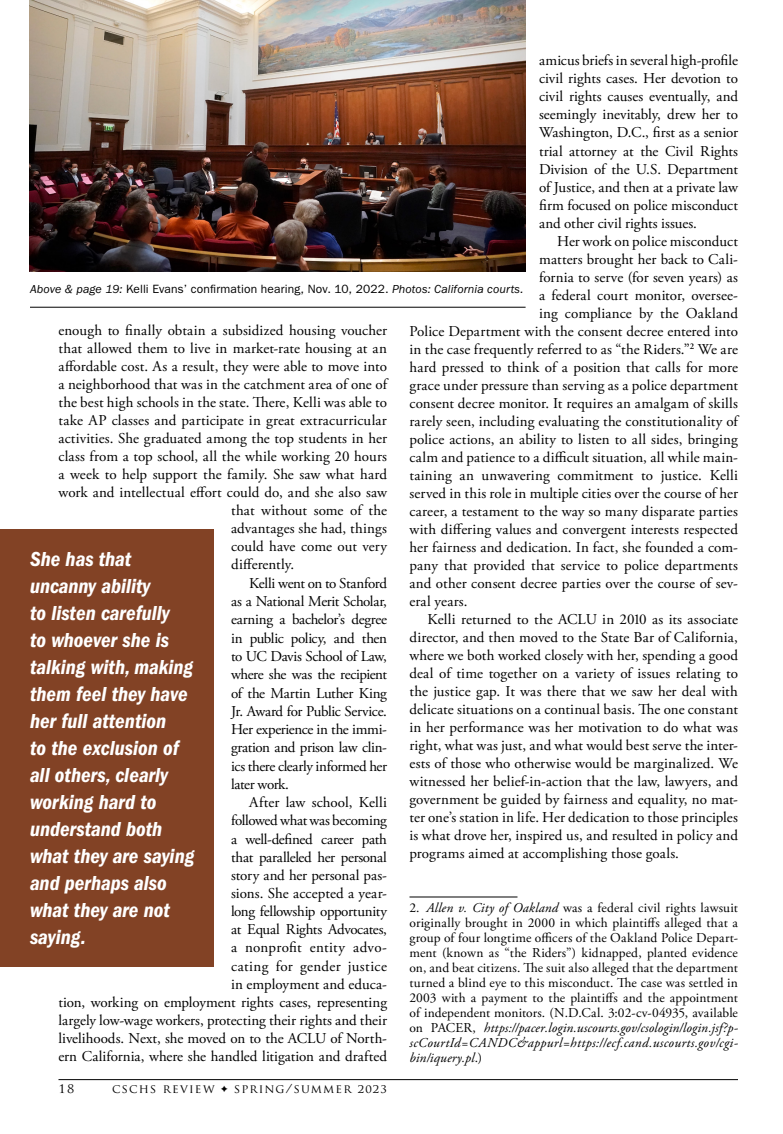
<style>
.page{position:relative;width:783px;height:1134px;background:#fff}
.page>*{position:absolute;margin:0;border:0;box-sizing:border-box;transform-origin:0 0}
.t1{font:21px/27px "ITC Franklin Gothic Std Dm Cd It";color:#fff}
.t2{font:15px/18.1px "Adobe Garamond Pro";letter-spacing:-.005em;color:#000;text-align:justify}
.t3{font:15px "Adobe Garamond Pro";letter-spacing:-.025em;color:#000}
.t4{font:15px "Adobe Garamond Pro";letter-spacing:-.035em;color:#000}
.t5{font:13.5px/15px "Adobe Garamond Pro";color:#000;text-align:justify}
.t6{font:13.5px "Trajan Pro";color:#000}
.t7{font:12px "ITC Franklin Gothic Std";letter-spacing:.01em;color:#000}
.t8{font:12px "Trajan Pro";letter-spacing:.1em;color:#000}
.s1{font-style:italic}
</style>
<div class="page">
<hr style="left:410px;top:897px;width:108px;height:1px;background:#000">
<img style="left:29px;top:0;width:497px;height:272px">
<div style="left:0;top:529px;width:213px;height:438px;background:#824225"></div>
<hr style="left:30px;top:307px;width:496px;height:1px;background:#000">
<hr style="left:58px;top:1079px;width:680px;height:1px;background:#000">
<p class="t2" style="left:539px;top:52px;width:200px">amicus briefs in several high-profile civil rights cases. Her devotion to civil rights causes eventually, and seemingly inevitably, drew her to Washington, D.C., first as a senior trial attorney at the Civil Rights Division of the U.S. Department of Justice, and then at a private law firm focused on police misconduct and other civil rights issues.</p>
<p class="t2" style="left:557px;top:233px;width:182px">Her work on police misconduct</p>
<p class="t2" style="left:539px;top:251px;width:200px">matters brought her back to Cali-</p>
<p class="t2" style="left:539px;top:269px;width:200px">fornia to serve (for seven years) as</p>
<p class="t2" style="left:539px;top:287px;width:200px">a federal court monitor, oversee-</p>
<p class="t2" style="left:539px;top:305px;width:200px">ing compliance by the Oakland</p>
<p class="t2" style="left:410px;top:323px;width:330px">Police Department with the consent decree entered into</p>
<p class="t2" style="left:410px;top:341px;width:330px">in the case frequently referred to as “the Riders.”<sup>2</sup> We are</p>
<p class="t2" style="left:410px;top:359px;width:330px">hard pressed to think of a position that calls for more</p>
<p class="t2" style="left:410px;top:377px;width:330px">grace under pressure than serving as a police department</p>
<p class="t2" style="left:410px;top:395px;width:330px">consent decree monitor. It requires an amalgam of skills</p>
<p class="t2" style="left:410px;top:413px;width:332px">rarely seen, including evaluating the constitutionality of</p>
<p class="t2" style="left:410px;top:431px;width:330px">police actions, an ability to listen to all sides, bringing</p>
<p class="t2" style="left:410px;top:449px;width:330px">calm and patience to a difficult situation, all while main-</p>
<p class="t2" style="left:410px;top:467px;width:330px">taining an unwavering commitment to justice. Kelli</p>
<p class="t2" style="left:410px;top:485px;width:330px">served in this role in multiple cities over the course of her</p>
<p class="t2" style="left:410px;top:503px;width:330px">career, a testament to the way so many disparate parties</p>
<p class="t2" style="left:410px;top:521px;width:330px">with differing values and convergent interests respected</p>
<p class="t2" style="left:410px;top:539px;width:330px">her fairness and dedication. In fact, she founded a com-</p>
<p class="t2" style="left:410px;top:557px;width:330px">pany that provided that service to police departments</p>
<p class="t2" style="left:410px;top:575px;width:330px">and other consent decree parties over the course of sev-</p>
<p class="t2" style="left:410px;top:593px;width:60px">eral years.</p>
<p class="t2" style="left:428px;top:611px;width:312px">Kelli returned to the ACLU in 2010 as its associate</p>
<p class="t2" style="left:410px;top:629px;width:330px">director, and then moved to the State Bar of California,</p>
<p class="t2" style="left:410px;top:647px;width:330px">where we both worked closely with her, spending a good</p>
<p class="t2" style="left:410px;top:665px;width:330px">deal of time together on a variety of issues relating to</p>
<p class="t2" style="left:410px;top:683px;width:330px">the justice gap. It was there that we saw her deal with</p>
<p class="t2" style="left:410px;top:701px;width:330px">delicate situations on a continual basis. The one constant</p>
<p class="t2" style="left:410px;top:719px;width:330px">in her performance was her motivation to do what was</p>
<p class="t2" style="left:410px;top:737px;width:330px">right, what was just, and what would best serve the inter-</p>
<p class="t2" style="left:410px;top:755px;width:330px">ests of those who otherwise would be marginalized. We</p>
<p class="t2" style="left:410px;top:773px;width:330px">witnessed her belief-in-action that the law, lawyers, and</p>
<p class="t2" style="left:410px;top:791px;width:330px">government be guided by fairness and equality, no mat-</p>
<p class="t2" style="left:410px;top:809px;width:330px">ter one’s station in life. Her dedication to those principles</p>
<p class="t2" style="left:410px;top:827px;width:330px">is what drove her, inspired us, and resulted in policy and</p>
<p class="t2" style="left:410px;top:845px;width:271px">programs aimed at accomplishing those goals.</p>
<p class="t7" style="left:30px;top:283px;width:495px"><span class="s1">Above &amp; page 19:</span> Kelli Evans’ confirmation hearing, Nov. 10, 2022. <span class="s1">Photos: California courts.</span></p>
<p class="t2" style="left:58px;top:322px;width:330px">enough to finally obtain a subsidized housing voucher</p>
<p class="t2" style="left:58px;top:340px;width:330px">that allowed them to live in market-rate housing at an</p>
<p class="t2" style="left:58px;top:358px;width:330px">affordable cost. As a result, they were able to move into</p>
<p class="t2" style="left:58px;top:376px;width:332px">a neighborhood that was in the catchment area of one of</p>
<p class="t2" style="left:58px;top:394px;width:330px">the best high schools in the state. There, Kelli was able to</p>
<p class="t2" style="left:58px;top:412px;width:330px">take AP classes and participate in great extracurricular</p>
<p class="t2" style="left:58px;top:430px;width:330px">activities. She graduated among the top students in her</p>
<p class="t2" style="left:58px;top:448px;width:330px">class from a top school, all the while working 20 hours</p>
<p class="t2" style="left:58px;top:466px;width:330px">a week to help support the family. She saw what hard</p>
<p class="t2" style="left:58px;top:484px;width:330px">work and intellectual effort could do, and she also saw</p>
<p class="t2" style="left:231px;top:502px;width:157px">that without some of the</p>
<p class="t2" style="left:231px;top:520px;width:157px">advantages she had, things</p>
<p class="t2" style="left:231px;top:538px;width:157px">could have come out very</p>
<p class="t2" style="left:231px;top:556px;width:65px">differently.</p>
<p class="t4" style="left:249px;top:574px;width:139px">Kelli went on to Stanford</p>
<p class="t2" style="left:231px;top:593px;width:157px">as a National Merit Scholar,</p>
<p class="t2" style="left:231px;top:611px;width:157px">earning a bachelor’s degree</p>
<p class="t2" style="left:231px;top:629px;width:157px">in public policy, and then</p>
<p class="t2" style="left:231px;top:648px;width:157px">to UC Davis School of Law,</p>
<p class="t2" style="left:231px;top:666px;width:157px">where she was the recipient</p>
<p class="t2" style="left:231px;top:684px;width:157px">of the Martin Luther King</p>
<p class="t3" style="left:231px;top:702px;width:157px">Jr. Award for Public Service.</p>
<p class="t2" style="left:231px;top:721px;width:157px">Her experience in the immi-</p>
<p class="t2" style="left:231px;top:739px;width:157px">gration and prison law clin-</p>
<p class="t2" style="left:231px;top:757px;width:157px">ics there clearly informed her</p>
<p class="t2" style="left:231px;top:776px;width:60px">later work.</p>
<p class="t2" style="left:249px;top:794px;width:139px">After law school, Kelli</p>
<p class="t2" style="left:231px;top:812px;width:157px">followed what was becoming</p>
<p class="t2" style="left:231px;top:830px;width:157px">a well-defined career path</p>
<p class="t2" style="left:231px;top:848px;width:157px">that paralleled her personal</p>
<p class="t2" style="left:231px;top:867px;width:157px">story and her personal pas-</p>
<p class="t2" style="left:231px;top:885px;width:157px">sions. She accepted a year-</p>
<p class="t2" style="left:231px;top:903px;width:157px">long fellowship opportunity</p>
<p class="t2" style="left:231px;top:921px;width:157px">at Equal Rights Advocates,</p>
<p class="t2" style="left:231px;top:939px;width:157px">a nonprofit entity advo-</p>
<p class="t2" style="left:231px;top:957px;width:157px">cating for gender justice</p>
<p class="t2" style="left:231px;top:975px;width:157px">in employment and educa-</p>
<p class="t2" style="left:58px;top:994px;width:330px">tion, working on employment rights cases, representing</p>
<p class="t2" style="left:58px;top:1012px;width:330px">largely low-wage workers, protecting their rights and their</p>
<p class="t2" style="left:58px;top:1030px;width:330px">livelihoods. Next, she moved on to the ACLU of North-</p>
<p class="t2" style="left:58px;top:1048px;width:330px">ern California, where she handled litigation and drafted</p>
<p class="t1" style="left:30px;top:545px;width:166px">She has that uncanny ability<br>to listen carefully<br>to whoever she is talking with, making them feel they have her full attention<br>to the exclusion of all others, clearly working hard to understand both what they are saying and perhaps also what they are not saying.</p>
<p class="t5" style="left:410px;top:901px;width:330px">2. <span class="s1">Allen v. City of Oakland</span> was a federal civil rights lawsuit originally brought in 2000 in which plaintiffs alleged that a group of four longtime officers of the Oakland Police Depart&shy;ment (known as “the Riders”) kidnapped, planted evidence on, and beat citizens. The suit also alleged that the department turned a blind eye to this misconduct. The case was settled in 2003 with a payment to the plaintiffs and the appointment of independent monitors. (N.D.Cal. 3:02-cv-04935, available on PACER, <span class="s1">https://pacer.login.uscourts.gov/csologin/login.jsf?p&shy;scCourtId=CANDC&amp;appurl=https://ecf.cand.uscourts.gov/cgi&shy;bin/iquery.pl</span>.)</p>
<p class="t6" style="left:58px;top:1079px;width:17px">18</p>
<p class="t8" style="left:112px;top:1081px;width:276px">CSCHS REVIEW ✦ SPRING/SUMMER 2023</p>
</div>
